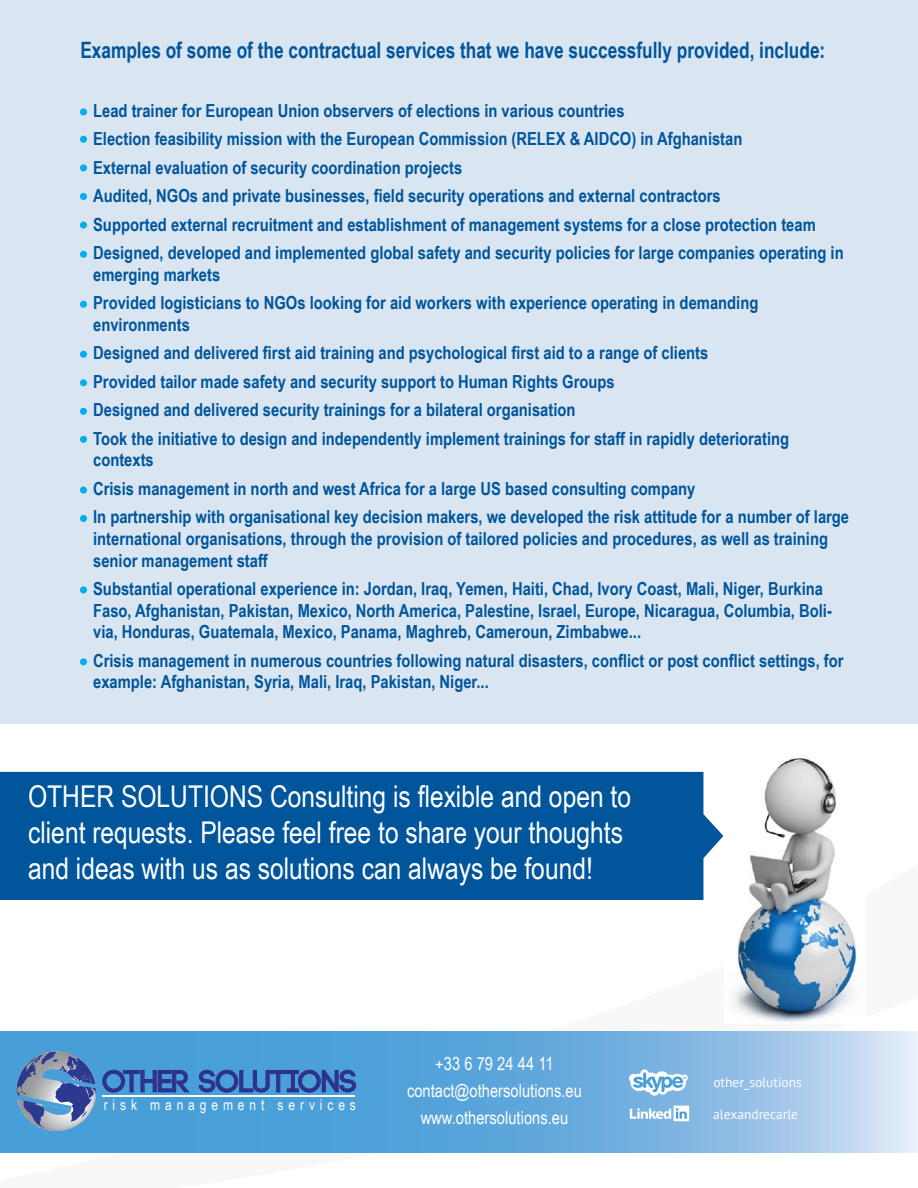
<style>
.page{position:relative;width:918px;height:1188px;background:#fff}
.page>*{position:absolute;margin:0;border:0;box-sizing:border-box;transform-origin:0 0}
.t1{font:700 30.6px "Code";color:#2e318b}
.t2{font:30px/36px "Arial Narrow";color:#fff}
.t3{font:700 22.5px "Arial Narrow";color:#00559b;scale:.93 1}
.t4{font:700 18px/28.5px "Arial Narrow";color:#00559b}
.t5{font:18px/27px "Arial Narrow";color:#fff;text-align:center}
.t6{font:14.7px "Arial Narrow";letter-spacing:.33em;color:#fff}
.t7{font:13.5px "PT Sans";color:#fff}
</style>
<div class="page">
<svg style="left:0;top:1031px;width:918px;height:121px;background:#73b1df"></svg>
<div style="left:0;top:0;width:918px;height:724px;background:#d9e5f0"></div>
<div style="left:80px;top:108px;width:7px;height:7px;background:#00aeef;border-radius:50%"></div>
<div style="left:80px;top:658px;width:7px;height:7px;background:#00aeef;border-radius:50%"></div>
<div style="left:80px;top:586px;width:7px;height:7px;background:#00aeef;border-radius:50%"></div>
<div style="left:80px;top:515px;width:7px;height:7px;background:#00aeef;border-radius:50%"></div>
<div style="left:80px;top:487px;width:7px;height:7px;background:#00aeef;border-radius:50%"></div>
<div style="left:80px;top:408px;width:7px;height:7px;background:#00aeef;border-radius:50%"></div>
<div style="left:80px;top:379px;width:7px;height:7px;background:#00aeef;border-radius:50%"></div>
<div style="left:80px;top:351px;width:7px;height:7px;background:#00aeef;border-radius:50%"></div>
<div style="left:80px;top:136px;width:7px;height:7px;background:#00aeef;border-radius:50%"></div>
<div style="left:80px;top:301px;width:7px;height:7px;background:#00aeef;border-radius:50%"></div>
<div style="left:80px;top:251px;width:7px;height:7px;background:#00aeef;border-radius:50%"></div>
<div style="left:80px;top:222px;width:7px;height:7px;background:#00aeef;border-radius:50%"></div>
<div style="left:80px;top:193px;width:7px;height:7px;background:#00aeef;border-radius:50%"></div>
<div style="left:80px;top:164px;width:7px;height:7px;background:#00aeef;border-radius:50%"></div>
<svg style="left:629px;top:1070px;width:59px;height:26px"></svg>
<div style="left:674px;top:1106px;width:15px;height:15px;background:#fff"></div>
<svg style="left:630px;top:1108px;width:57px;height:11px"></svg>
<div style="left:0;top:772px;width:723px;height:128px;background:#00559b"></div>
<hr style="left:103px;top:1095px;width:252px;height:1px;background:#fff">
<svg style="left:12px;top:1052px;width:178px;height:79px;background:#5892c6"></svg>
<svg style="left:199px;top:1064px;width:157px;height:29px;background:#4489c8"></svg>
<div style="left:80px;top:436px;width:7px;height:7px;background:#00aeef;border-radius:50%"></div>
<img style="left:733px;top:758px;width:124px;height:265px">
<p class="t3" style="left:80px;top:33px;width:803px">Examples of some of the contractual services that we have successfully provided, include:</p>
<p class="t4" style="left:93px;top:95px;width:752px">Lead trainer for European Union observers of elections in various countries<br>Election feasibility mission with the European Commission (RELEX &amp; AIDCO) in Afghanistan<br>External evaluation of security coordination projects<br>Audited, NGOs and private businesses, field security operations and external contractors<br>Supported external recruitment and establishment of management systems for a close protection team Designed, developed and implemented global safety and security policies for large companies operating in</p>
<p class="t4" style="left:93px;top:259px;width:667px">emerging markets<br>Provided logisticians to NGOs looking for aid workers with experience operating in demanding</p>
<p class="t4" style="left:93px;top:309px;width:698px">environments<br>Designed and delivered first aid training and psychological first aid to a range of clients<br>Provided tailor made safety and security support to Human Rights Groups<br>Designed and delivered security trainings for a bilateral organisation<br>Took the initiative to design and independently implement trainings for staff in rapidly deteriorating</p>
<p class="t4" style="left:93px;top:445px;width:758px">contexts<br>Crisis management in north and west Africa for a large US based consulting company<br>In partnership with organisational key decision makers, we developed the risk attitude for a number of large</p>
<p class="t4" style="left:93px;top:527px;width:736px;line-height:21.6px">international organisations, through the provision of tailored policies and procedures, as well as training senior management staff</p>
<p class="t4" style="left:93px;top:577px;width:740px;line-height:21.6px">Substantial operational experience in: Jordan, Iraq, Yemen, Haiti, Chad, Ivory Coast, Mali, Niger, Burkina<br>Faso, Afghanistan, Pakistan, Mexico, North America, Palestine, Israel, Europe, Nicaragua, Columbia, Boli&shy;via, Honduras, Guatemala, Mexico, Panama, Maghreb, Cameroun, Zimbabwe...</p>
<p class="t4" style="left:93px;top:649px;width:752px;line-height:21.6px">Crisis management in numerous countries following natural disasters, conflict or post conflict settings, for example: Afghanistan, Syria, Mali, Iraq, Pakistan, Niger...</p>
<h2 class="t2" style="left:28px;top:778px;width:604px">OTHER SOLUTIONS Consulting is flexible and open to client requests. Please feel free to share your thoughts and ideas with us as solutions can always be found!</h2>
<h1 class="t1" style="left:103px;top:1066px;width:255px">OTHER SOLUTIONS</h1>
<p class="t6" style="left:104px;top:1094px;width:254px">risk management services</p>
<p class="t5" style="left:407px;top:1049px;width:176px">+33 6 79 24 44 11 contact@othersolutions.eu www.othersolutions.eu</p>
<p class="t7" style="left:713px;top:1073px;width:90px">other_solutions</p>
<p class="t7" style="left:713px;top:1105px;width:86px">alexandrecarle</p>
</div>
